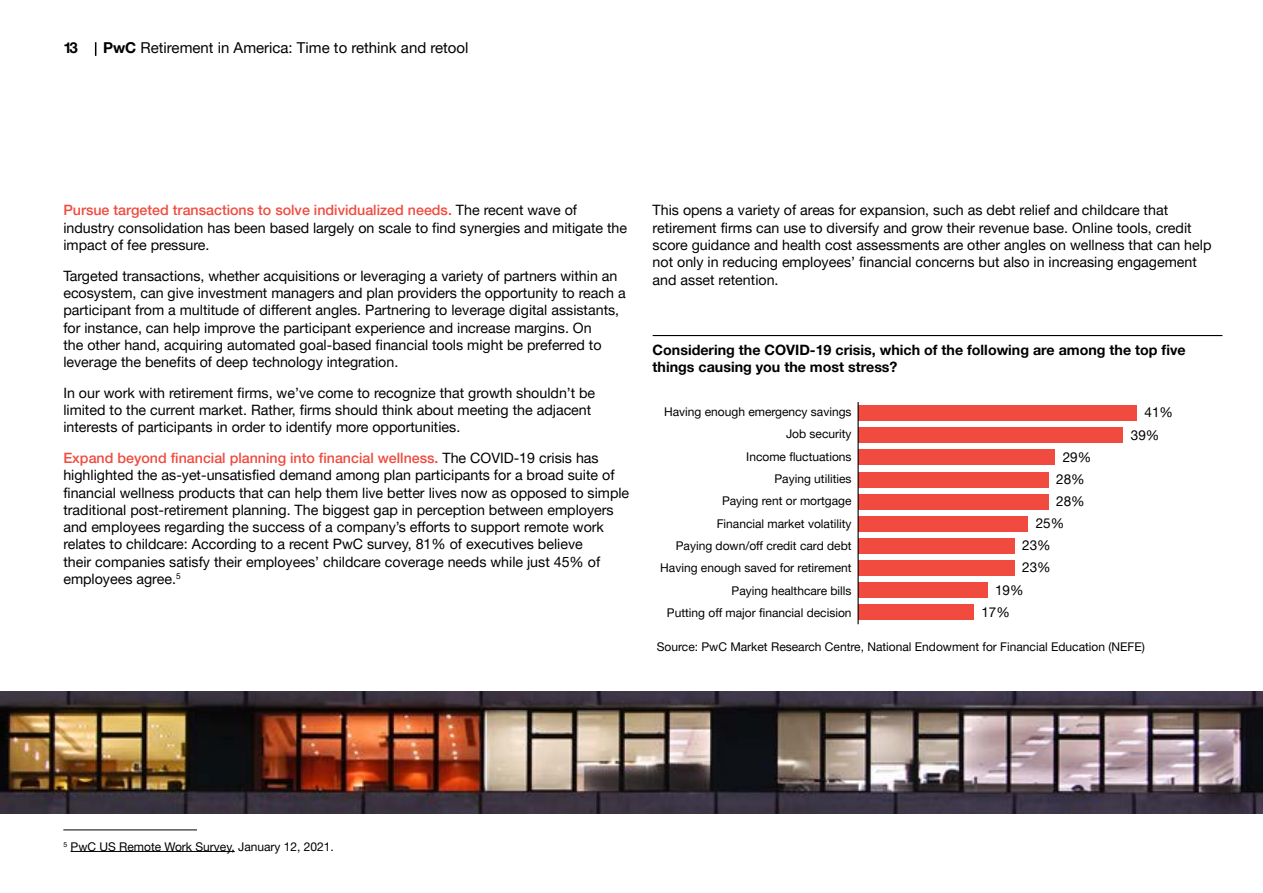
<style>
.page{position:relative;width:1263px;height:893px;background:#fff}
.page>*{position:absolute;margin:0;border:0;box-sizing:border-box;transform-origin:0 0}
.t1{font:15px "Helvetica Neue LT Pro";color:#000}
.t2{font:700 15px "Helvetica Neue LT Pro";color:#000}
.t3{font:14.25px/17.2px "Helvetica Neue LT Pro";color:#000}
.t4{font:700 14.25px/17.2px "Helvetica Neue LT Pro";color:#000}
.t5{font:13.5px "Helvetica Neue LT Pro";color:#000}
.t6{font:12px/22.4px "Helvetica Neue LT Pro";color:#000;text-align:right}
.s1{font-weight:700}
.s2{font-weight:500;color:#f04b3e}
</style>
<div class="page">
<svg style="left:95px;top:42px;width:1px;height:14px"></svg>
<hr style="left:63px;top:829px;width:134px;height:1px;background:#000">
<hr style="left:71px;top:851px;width:164px;height:1px;background:#000">
<hr style="left:653px;top:335px;width:569px;height:1px;background:#000">
<div style="left:858px;top:405px;width:278px;height:16px;background:#f04b3e"></div>
<div style="left:858px;top:427px;width:265px;height:16px;background:#f04b3e"></div>
<div style="left:858px;top:449px;width:197px;height:16px;background:#f04b3e"></div>
<div style="left:858px;top:472px;width:190px;height:15px;background:#f04b3e"></div>
<div style="left:858px;top:494px;width:190px;height:16px;background:#f04b3e"></div>
<div style="left:858px;top:516px;width:170px;height:16px;background:#f04b3e"></div>
<div style="left:858px;top:538px;width:156px;height:16px;background:#f04b3e"></div>
<div style="left:858px;top:560px;width:156px;height:16px;background:#f04b3e"></div>
<div style="left:858px;top:582px;width:129px;height:16px;background:#f04b3e"></div>
<div style="left:858px;top:604px;width:115px;height:16px;background:#f04b3e"></div>
<hr style="left:857px;top:402px;width:2px;height:222px;background:#000">
<img style="left:0;top:691px;width:1263px;height:122px">
<p class="t2" style="left:63px;top:38px;width:16px">13</p>
<p class="t1" style="left:103px;top:38px;width:367px"><span class="s1">PwC</span> Retirement in America: Time to rethink and retool</p>
<p class="t3" style="left:63px;top:201px;width:565px"><span class="s2">Pursue targeted transactions to solve individualized needs.</span> The recent wave of industry consolidation has been based largely on scale to find synergies and mitigate the impact of fee pressure.</p>
<p class="t3" style="left:63px;top:267px;width:564px">Targeted transactions, whether acquisitions or leveraging a variety of partners within an ecosystem, can give investment managers and plan providers the opportunity to reach a participant from a multitude of different angles. Partnering to leverage digital assistants, for instance, can help improve the participant experience and increase margins. On<br>the other hand, acquiring automated goal-based financial tools might be preferred to leverage the benefits of deep technology integration.</p>
<p class="t3" style="left:63px;top:384px;width:533px">In our work with retirement firms, we’ve come to recognize that growth shouldn’t be limited to the current market. Rather, firms should think about meeting the adjacent interests of participants in order to identify more opportunities.</p>
<p class="t3" style="left:63px;top:449px;width:567px"><span class="s2">Expand beyond financial planning into financial wellness.</span> The COVID-19 crisis has highlighted the as-yet-unsatisfied demand among plan participants for a broad suite of financial wellness products that can help them live better lives now as opposed to simple traditional post-retirement planning. The biggest gap in perception between employers and employees regarding the success of a company’s efforts to support remote work relates to childcare: According to a recent PwC survey, 81% of executives believe<br>their companies satisfy their employees’ childcare coverage needs while just 45% of employees agree.<sup>5</sup></p>
<p class="t3" style="left:653px;top:201px;width:560px">This opens a variety of areas for expansion, such as debt relief and childcare that retirement firms can use to diversify and grow their revenue base. Online tools, credit score guidance and health cost assessments are other angles on wellness that can help not only in reducing employees’ financial concerns but also in increasing engagement and asset retention.</p>
<p class="t4" style="left:653px;top:341px;width:534px">Considering the COVID-19 crisis, which of the following are among the top five things causing you the most stress?</p>
<p class="t6" style="left:660px;top:400px;width:193px">Having enough emergency savings<br>Job security<br>Income fluctuations<br>Paying utilities<br>Paying rent or mortgage<br>Financial market volatility<br>Paying down/off credit card debt<br>Having enough saved for retirement<br>Paying healthcare bills<br>Putting off major financial decision</p>
<p class="t5" style="left:1063px;top:448px;width:30px">29%</p>
<p class="t5" style="left:1056px;top:471px;width:30px">28%</p>
<p class="t5" style="left:1056px;top:493px;width:30px">28%</p>
<p class="t5" style="left:1036px;top:515px;width:30px">25%</p>
<p class="t5" style="left:1022px;top:537px;width:30px">23%</p>
<p class="t5" style="left:1022px;top:559px;width:30px">23%</p>
<p class="t5" style="left:995px;top:581px;width:30px">19%</p>
<p class="t5" style="left:981px;top:603px;width:30px">17%</p>
<p class="t5" style="left:1144px;top:404px;width:30px">41%</p>
<p class="t5" style="left:1131px;top:426px;width:30px">39%</p>
<p class="t6" style="left:657px;top:635px;width:490px">Source: PwC Market Research Centre, National Endowment for Financial Education (NEFE)</p>
<p class="t6" style="left:63px;top:835px;width:272px"><sup>5</sup> PwC US Remote Work Survey, January 12, 2021.</p>
</div>
